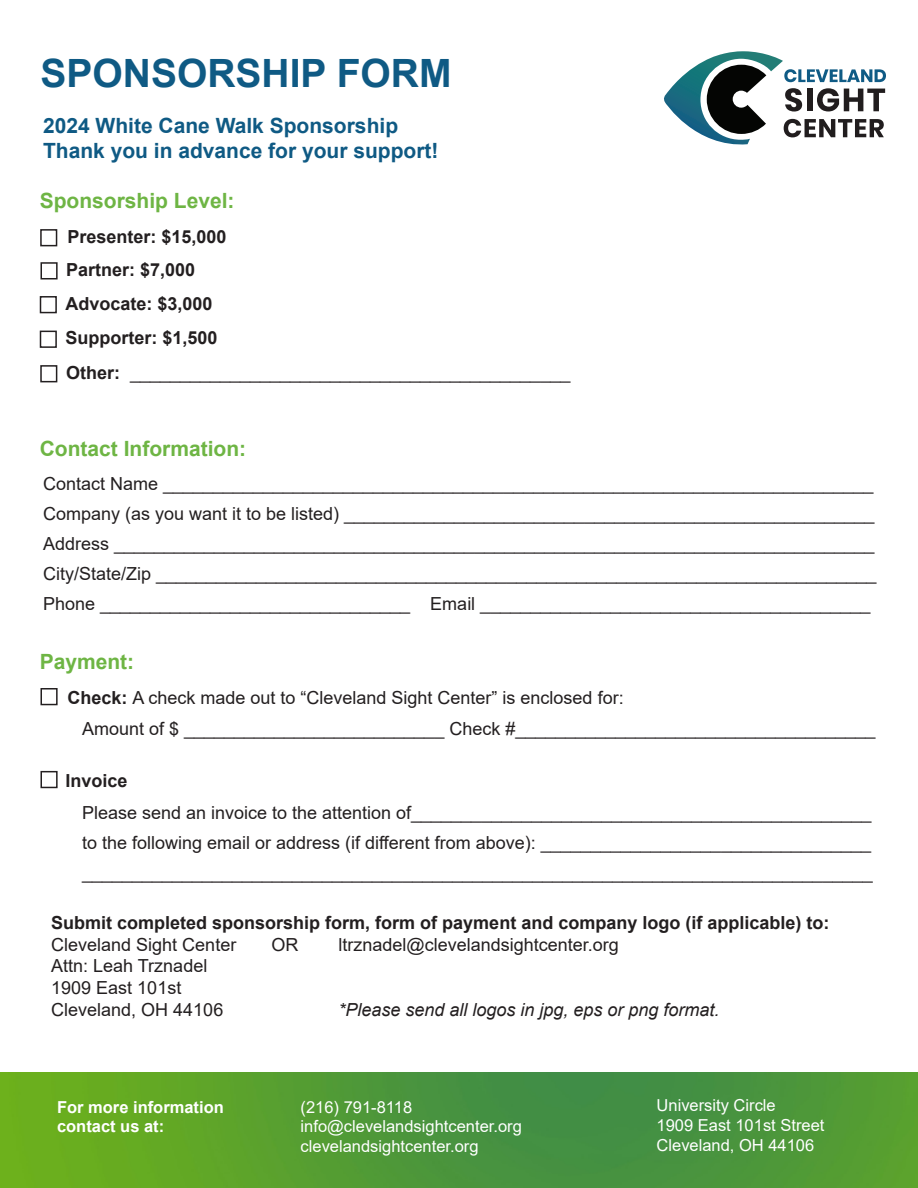
<style>
.page{position:relative;width:918px;height:1188px;background:#fff}
.page>*{position:absolute;margin:0;border:0;box-sizing:border-box;transform-origin:0 0}
.t1{font:700 39px "Arial";color:#0f5a84}
.t2{font:700 21px "Arial";color:#0f5a84}
.t3{font:700 21px "Arial";color:#6eb544}
.t4{font:18px "Arial";color:#231f20}
.t5{font:700 18px "Arial";color:#231f20}
.t6{font:italic 18px "Arial";color:#231f20}
.t7{font:16.5px "Arial";color:#fff}
.t8{font:700 16.5px/19.8px "Arial";color:#fff}
.s1{font-weight:700}
</style>
<div class="page">
<div style="left:40px;top:688px;width:18px;height:17px;border:2px solid #231f20"></div>
<div style="left:40px;top:771px;width:18px;height:17px;border:2px solid #231f20"></div>
<img style="left:0;top:1072px;width:918px;height:116px">
<svg style="left:664px;top:51px;width:222px;height:94px"></svg>
<div style="left:40px;top:229px;width:17px;height:17px;border:2px solid #231f20"></div>
<div style="left:40px;top:262px;width:18px;height:17px;border:2px solid #231f20"></div>
<div style="left:40px;top:296px;width:17px;height:17px;border:2px solid #231f20"></div>
<div style="left:40px;top:331px;width:17px;height:17px;border:2px solid #231f20"></div>
<div style="left:40px;top:365px;width:17px;height:17px;border:2px solid #231f20"></div>
<p class="t1" style="left:40px;top:46px;width:413px">SPONSORSHIP FORM</p>
<p class="t2" style="left:43px;top:111px;width:357px">2024 White Cane Walk Sponsorship</p>
<p class="t2" style="left:43px;top:136px;width:397px">Thank you in advance for your support!</p>
<p class="t3" style="left:40px;top:186px;width:196px">Sponsorship Level:</p>
<p class="t5" style="left:67px;top:224px;width:161px">Presenter: $15,000</p>
<p class="t5" style="left:66px;top:257px;width:131px">Partner: $7,000</p>
<p class="t5" style="left:65px;top:291px;width:149px">Advocate: $3,000</p>
<p class="t5" style="left:65px;top:325px;width:154px">Supporter: $1,500</p>
<p class="t4" style="left:66px;top:360px;width:506px"><span class="s1">Other:</span> ____________________________________________</p>
<p class="t3" style="left:40px;top:434px;width:208px">Contact Information:</p>
<p class="t4" style="left:43px;top:471px;width:832px">Contact Name _______________________________________________________________________</p>
<p class="t4" style="left:43px;top:501px;width:833px">Company (as you want it to be listed) _____________________________________________________</p>
<p class="t4" style="left:43px;top:531px;width:833px">Address ____________________________________________________________________________</p>
<p class="t4" style="left:43px;top:561px;width:835px">City/State/Zip ________________________________________________________________________</p>
<p class="t4" style="left:43px;top:591px;width:829px">Phone _______________________________ Email _______________________________________</p>
<p class="t3" style="left:40px;top:647px;width:96px">Payment:</p>
<p class="t4" style="left:67px;top:685px;width:558px"><span class="s1">Check:</span> A check made out to “Cleveland Sight Center” is enclosed for:</p>
<p class="t4" style="left:82px;top:716px;width:795px">Amount of $ __________________________ Check #____________________________________</p>
<p class="t5" style="left:65px;top:768px;width:64px">Invoice</p>
<p class="t4" style="left:82px;top:801px;width:791px">Please send an invoice to the attention of______________________________________________</p>
<p class="t4" style="left:82px;top:831px;width:791px">to the following email or address (if different from above): _________________________________</p>
<p class="t4" style="left:82px;top:861px;width:792px">_______________________________________________________________________________</p>
<p class="t5" style="left:51px;top:910px;width:780px">Submit completed sponsorship form, form of payment and company logo (if applicable) to:</p>
<p class="t4" style="left:51px;top:932px;width:187px">Cleveland Sight Center</p>
<p class="t4" style="left:271px;top:932px;width:28px">OR</p>
<p class="t4" style="left:338px;top:932px;width:282px">ltrznadel@clevelandsightcenter.org</p>
<p class="t4" style="left:51px;top:954px;width:158px">Attn: Leah Trznadel</p>
<p class="t4" style="left:51px;top:975px;width:132px">1909 East 101st</p>
<p class="t4" style="left:51px;top:997px;width:174px">Cleveland, OH 44106</p>
<p class="t6" style="left:338px;top:998px;width:383px">*Please send all logos in jpg, eps or png format.</p>
<p class="t8" style="left:57px;top:1097px;width:168px">For more information contact us at:</p>
<p class="t7" style="left:657px;top:1094px;width:121px">University Circle</p>
<p class="t7" style="left:301px;top:1095px;width:113px">(216) 791-8118</p>
<p class="t7" style="left:301px;top:1115px;width:223px">info@clevelandsightcenter.org</p>
<p class="t7" style="left:301px;top:1135px;width:179px">clevelandsightcenter.org</p>
<p class="t7" style="left:657px;top:1114px;width:169px">1909 East 101st Street</p>
<p class="t7" style="left:657px;top:1134px;width:159px">Cleveland, OH 44106</p>
</div>
